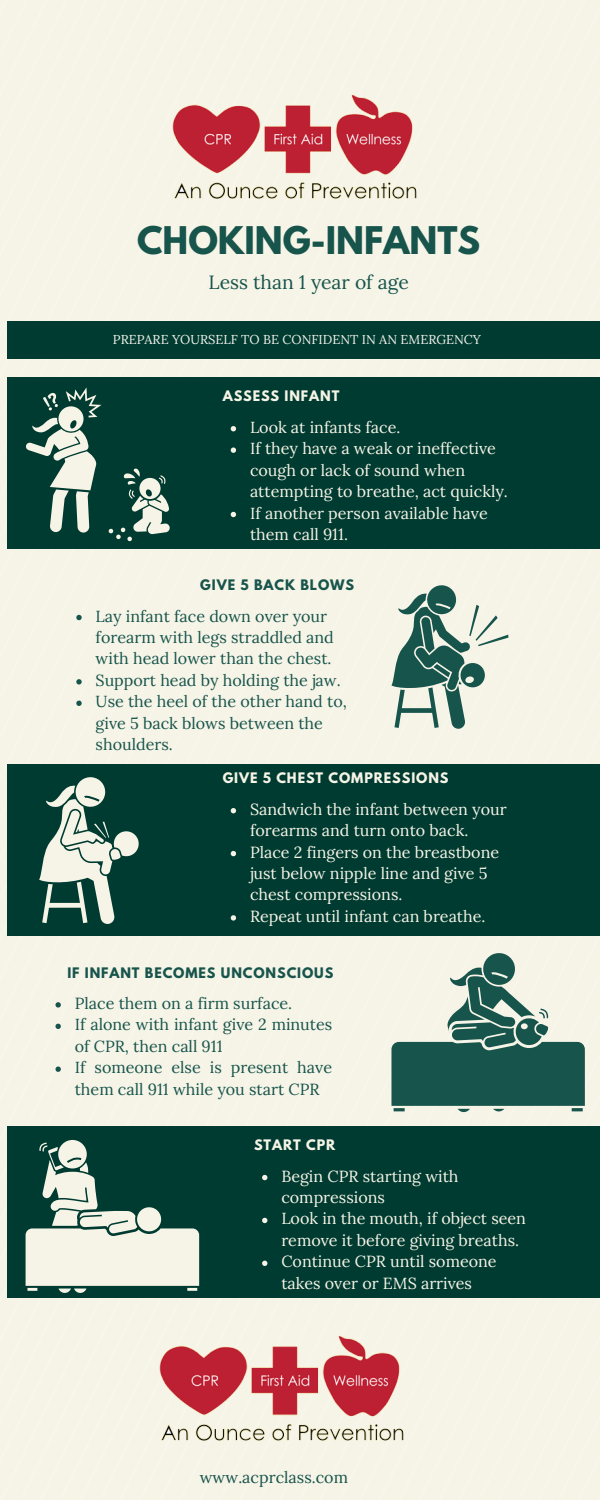
<style>
.page{position:relative;width:600px;height:1500px;background:#f6f4e6}
.page>*{position:absolute;margin:0;border:0;box-sizing:border-box;transform-origin:0 0}
.t1{font:700 33.8px "League Spartan";color:#17544c}
.t2{font:19.3px "Lora";color:#17544c}
.t3{font:16.1px/21.4px "Lora";color:#f6f4e6}
.t4{font:16.1px/21.4px "Lora";color:#17544c}
.t5{font:700 12.9px "League Spartan";letter-spacing:.07em;color:#f6f4e6}
.t6{font:12.9px "Lora";color:#f1f2ea}
.t7{font:700 12.9px "League Spartan";letter-spacing:.07em;color:#17544c}
</style>
<div class="page">
<div style="left:8px;top:377px;width:592px;height:172px;background:#003b31"></div>
<div style="left:8px;top:321px;width:592px;height:38px;background:#003b31"></div>
<div style="left:8px;top:764px;width:592px;height:172px;background:#003b31"></div>
<div style="left:8px;top:1127px;width:592px;height:171px;background:#003b31"></div>
<img style="left:148px;top:1333px;width:271px;height:115px">
<img style="left:161px;top:91px;width:271px;height:116px">
<svg style="left:391px;top:584px;width:117px;height:145px;background:#a7bbb0"></svg>
<svg style="left:39px;top:777px;width:100px;height:147px"></svg>
<svg style="left:109px;top:468px;width:61px;height:73px"></svg>
<svg style="left:26px;top:387px;width:75px;height:146px"></svg>
<svg style="left:391px;top:951px;width:194px;height:161px;background:#809f94"></svg>
<svg style="left:26px;top:1140px;width:173px;height:153px"></svg>
<svg style="left:231px;top:426px;width:5px;height:5px"></svg>
<svg style="left:231px;top:447px;width:5px;height:6px"></svg>
<svg style="left:231px;top:512px;width:5px;height:5px"></svg>
<svg style="left:76px;top:615px;width:6px;height:5px"></svg>
<svg style="left:76px;top:679px;width:6px;height:6px"></svg>
<svg style="left:76px;top:701px;width:6px;height:5px"></svg>
<svg style="left:231px;top:808px;width:5px;height:5px"></svg>
<svg style="left:231px;top:851px;width:5px;height:5px"></svg>
<svg style="left:231px;top:915px;width:5px;height:6px"></svg>
<svg style="left:55px;top:1002px;width:6px;height:6px"></svg>
<svg style="left:55px;top:1024px;width:6px;height:5px"></svg>
<svg style="left:55px;top:1067px;width:6px;height:5px"></svg>
<svg style="left:262px;top:1175px;width:5px;height:5px"></svg>
<svg style="left:262px;top:1218px;width:5px;height:5px"></svg>
<svg style="left:262px;top:1261px;width:5px;height:5px"></svg>
<h1 class="t1" style="left:137px;top:224px;width:345px">CHOKING-INFANTS</h1>
<p class="t2" style="left:209px;top:270px;width:202px">Less than 1 year of age</p>
<p class="t6" style="left:113px;top:331px;width:370px">PREPARE YOURSELF TO BE CONFIDENT IN AN EMERGENCY</p>
<p class="t5" style="left:223px;top:390px;width:118px">ASSESS INFANT</p>
<p class="t3" style="left:250px;top:416px;width:259px">Look at infants face.<br>If they have a weak or ineffective cough or lack of sound when attempting to breathe, act quickly.<br>If another person available have them call 911.</p>
<p class="t7" style="left:200px;top:579px;width:155px">GIVE 5 BACK BLOWS</p>
<p class="t4" style="left:96px;top:605px;width:253px">Lay infant face down over your forearm with legs straddled and with head lower than the chest.<br>Support head by holding the jaw.<br>Use the heel of the other hand to, give 5 back blows between the shoulders.</p>
<p class="t5" style="left:223px;top:772px;width:227px">GIVE 5 CHEST COMPRESSIONS</p>
<p class="t3" style="left:250px;top:798px;width:258px">Sandwich the infant between your forearms and turn onto back.<br>Place 2 fingers on the breastbone just below nipple line and give 5 chest compressions.<br>Repeat until infant can breathe.</p>
<p class="t7" style="left:67px;top:966px;width:268px">IF INFANT BECOMES UNCONSCIOUS</p>
<p class="t4" style="left:75px;top:992px;width:259px">Place them on a firm surface.<br>If alone with infant give 2 minutes of CPR, then call 911<br>If someone else is present have them call 911 while you start CPR</p>
<p class="t5" style="left:254px;top:1139px;width:83px">START CPR</p>
<p class="t3" style="left:281px;top:1165px;width:246px">Begin CPR starting with compressions<br>Look in the mouth, if object seen remove it before giving breaths.<br>Continue CPR until someone takes over or EMS arrives</p>
<p class="t4" style="left:200px;top:1467px;width:150px">www.acprclass.com</p>
</div>
